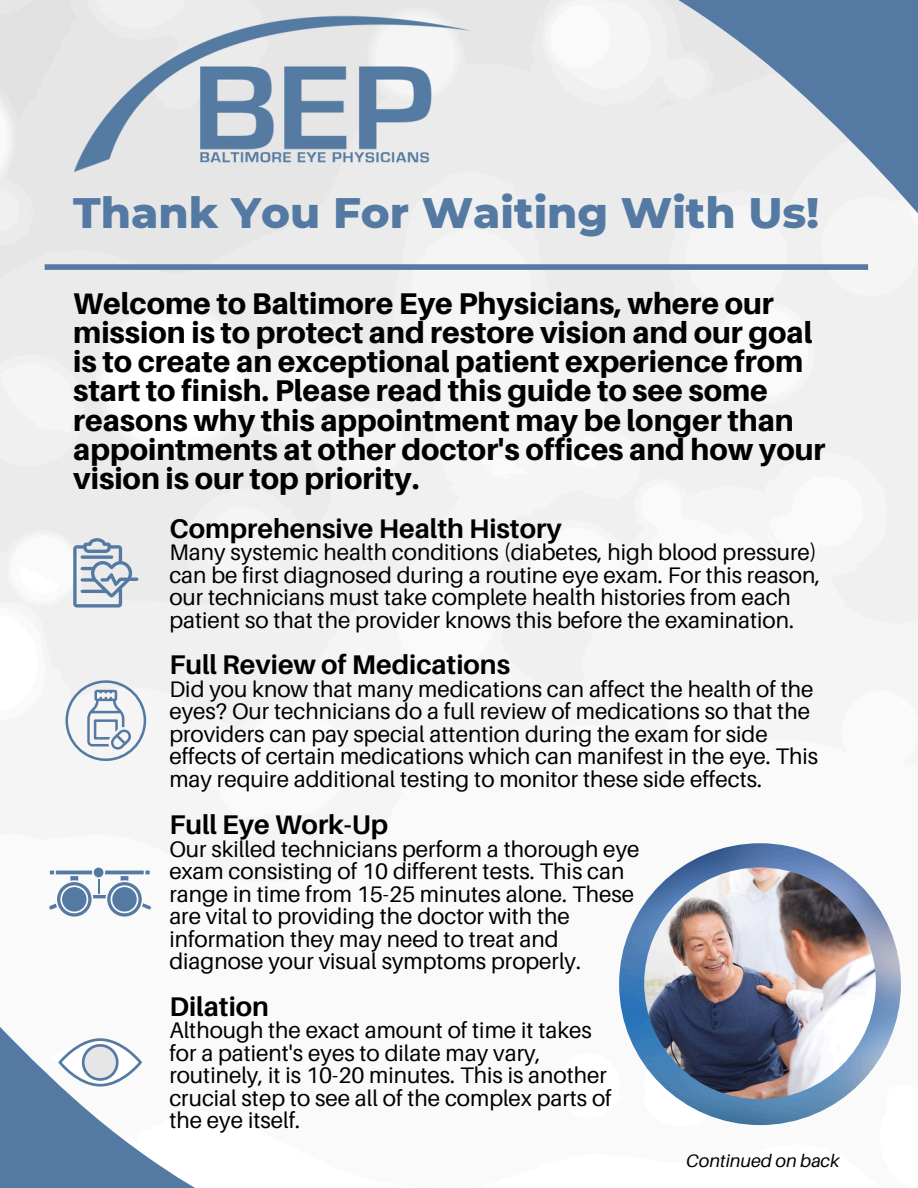
<style>
.page{position:relative;width:918px;height:1188px;background:#fff}
.page>*{position:absolute;margin:0;border:0;box-sizing:border-box;transform-origin:0 0}
.t1{font:800 43.5px "Montserrat";color:#547aa3}
.t2{font:800 30px/29.2px "Aileron";color:#000}
.t3{font:700 27px "Aileron";color:#000}
.t4{font:22.5px/22.5px "Aileron";color:#000}
.t5{font:italic 18px "Aileron";color:#000}
</style>
<div class="page">
<svg style="left:381px;top:356px;width:537px;height:59px;fill:#f0f0f0"></svg>
<svg style="left:299px;top:260px;width:619px;height:96px;fill:#f0f0f0"></svg>
<svg style="left:163px;top:0;width:755px;height:260px;fill:#ebebeb"></svg>
<div style="left:0;top:781px;width:472px;height:58px;background:#f5f5f5"></div>
<svg style="left:0;top:931px;width:682px;height:257px"></svg>
<img style="left:619px;top:843px;width:282px;height:282px;border-radius:50%">
<img style="left:644px;top:868px;width:232px;height:231px;border-radius:50%">
<div style="left:45px;top:264px;width:823px;height:6px;background:#547aa3"></div>
<svg style="left:73px;top:538px;width:65px;height:70px;background:#bcc8d5"></svg>
<svg style="left:81px;top:555px;width:32px;height:4px"></svg>
<svg style="left:58px;top:1038px;width:84px;height:49px"></svg>
<svg style="left:65px;top:680px;width:81px;height:81px"></svg>
<div style="left:94px;top:868px;width:9px;height:9px;background:#547aa3;border-radius:50%"></div>
<svg style="left:49px;top:871px;width:102px;height:46px"></svg>
<img style="left:73px;top:15px;width:398px;height:158px">
<h3 class="t1" style="left:73px;top:186px;width:748px">Thank You For Waiting With Us!</h3>
<h1 class="t2" style="left:73px;top:288px;width:754px">Welcome to Baltimore Eye Physicians, where our mission is to protect and restore vision and our goal is to create an exceptional patient experience from start to finish. Please read this guide to see some reasons why this appointment may be longer than appointments at other doctor's offices and how your vision is our top priority.</h1>
<p class="t3" style="left:169px;top:511px;width:394px">Comprehensive Health History</p>
<p class="t4" style="left:169px;top:541px;width:653px">Many systemic health conditions (diabetes, high blood pressure) can be first diagnosed during a routine eye exam. For this reason, our technicians must take complete health histories from each patient so that the provider knows this before the examination.</p>
<p class="t3" style="left:169px;top:648px;width:342px">Full Review of Medications</p>
<p class="t4" style="left:169px;top:677px;width:650px">Did you know that many medications can affect the health of the eyes? Our technicians do a full review of medications so that the providers can pay special attention during the exam for side effects of certain medications which can manifest in the eye. This may require additional testing to monitor these side effects.</p>
<h2 class="t3" style="left:169px;top:808px;width:220px">Full Eye Work-Up</h2>
<h2 class="t4" style="left:169px;top:837px;width:472px">Our skilled technicians perform a thorough eye exam consisting of 10 different tests. This can range in time from 15-25 minutes alone. These are vital to providing the doctor with the information they may need to treat and diagnose your visual symptoms properly.</h2>
<p class="t3" style="left:169px;top:990px;width:101px">Dilation</p>
<p class="t4" style="left:169px;top:1019px;width:444px">Although the exact amount of time it takes for a patient's eyes to dilate may vary, routinely, it is 10-20 minutes. This is another crucial step to see all of the complex parts of the eye itself.</p>
<h3 class="t5" style="left:686px;top:1150px;width:155px">Continued on back</h3>
</div>
